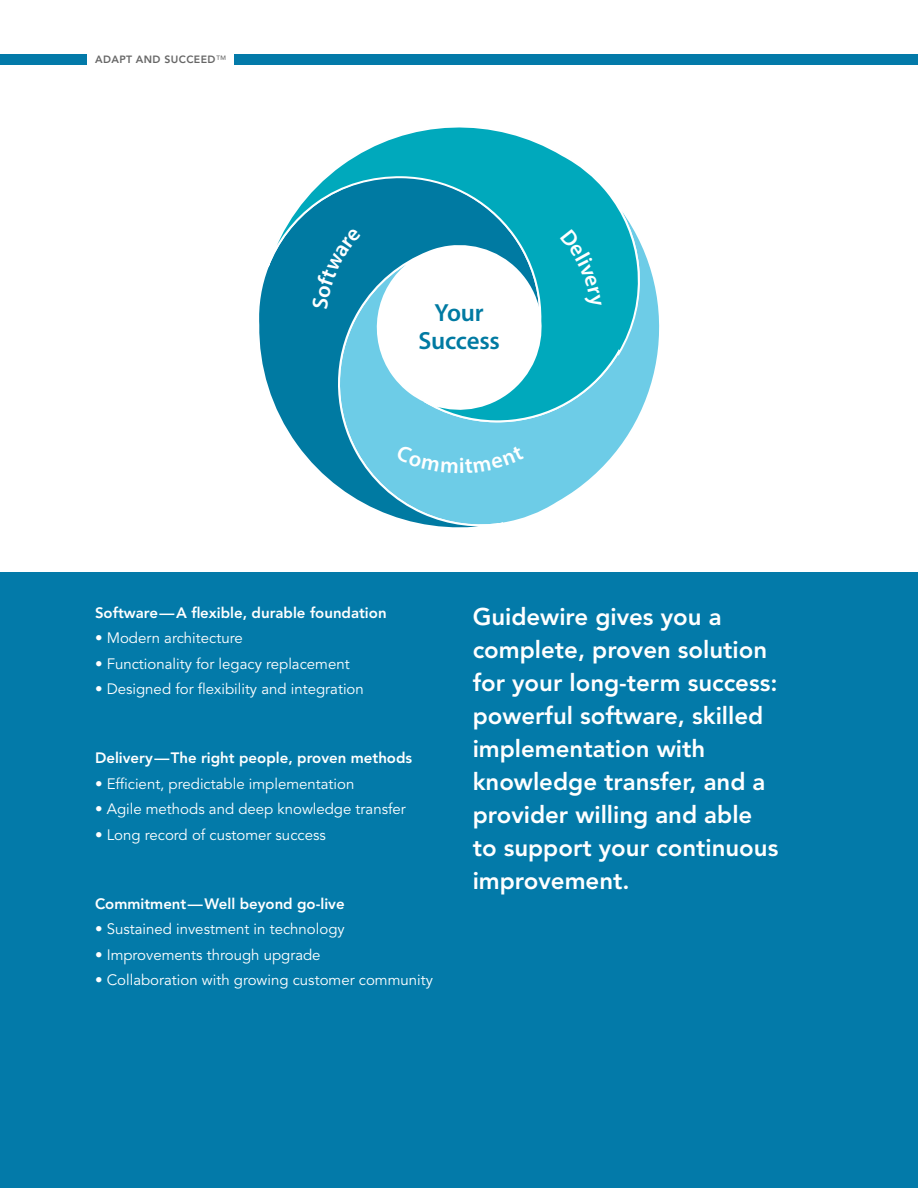
<style>
.page{position:relative;width:918px;height:1188px;background:#fff}
.page>*{position:absolute;margin:0;border:0;box-sizing:border-box;transform-origin:0 0}
.t1{font:600 24.9px/27.8px "Myriad Pro";letter-spacing:-.01em;color:#007aa2;text-align:center}
.t2{font:800 24px/33px "Avenir LT Std";color:#fff}
.t3{font:15px "Avenir LT Std";color:#fff}
.t4{font:800 15px "Avenir LT Std";color:#fff}
.t5{font:800 10.5px "Avenir LT Std";letter-spacing:.035em;color:#666}
.s1{font-weight:400}
</style>
<div class="page">
<div style="left:235px;top:54px;width:683px;height:11px;background:#037aa9"></div>
<div style="left:0;top:54px;width:87px;height:11px;background:#037aa9"></div>
<div style="left:0;top:573px;width:918px;height:615px;background:#037aa9"></div>
<svg style="left:570px;top:244px;width:90px;height:250px"></svg>
<svg style="left:283px;top:423px;width:287px;height:105px"></svg>
<svg style="left:259px;top:127px;width:382px;height:296px"></svg>
<svg style="left:367px;top:243px;width:174px;height:170px"></svg>
<div style="left:312px;top:227px;width:49px;height:82px;background:#007aa2"></div>
<div style="left:560px;top:229px;width:42px;height:78px;background:#00a9bc"></div>
<div style="left:396px;top:445px;width:128px;height:28px;background:#6dcce7"></div>
<p class="t5" style="left:95px;top:53px;width:133px">ADAPT AND SUCCEED<span class="s1">™</span></p>
<h1 class="t1" style="left:419px;top:298px;width:83px">Your<br>Success</h1>
<p class="t4" style="left:95px;top:604px;width:293px">Software—A flexible, durable foundation</p>
<p class="t3" style="left:95px;top:630px;width:149px">• Modern architecture</p>
<p class="t3" style="left:95px;top:655px;width:256px">• Functionality for legacy replacement</p>
<p class="t3" style="left:95px;top:681px;width:270px">• Designed for flexibility and integration</p>
<p class="t4" style="left:95px;top:749px;width:319px">Delivery—The right people, proven methods</p>
<p class="t3" style="left:95px;top:775px;width:261px">• Efficient, predictable implementation</p>
<p class="t3" style="left:95px;top:801px;width:312px">• Agile methods and deep knowledge transfer</p>
<p class="t3" style="left:95px;top:826px;width:232px">• Long record of customer success</p>
<p class="t4" style="left:95px;top:895px;width:251px">Commitment—Well beyond go-live</p>
<p class="t3" style="left:95px;top:921px;width:251px">• Sustained investment in technology</p>
<p class="t3" style="left:95px;top:946px;width:227px">• Improvements through upgrade</p>
<p class="t3" style="left:95px;top:972px;width:339px">• Collaboration with growing customer community</p>
<h2 class="t2" style="left:473px;top:600px;width:307px">Guidewire gives you a complete, proven solution for your long-term success: powerful software, skilled implementation with knowledge transfer, and a provider willing and able to support your continuous improvement.</h2>
</div>
